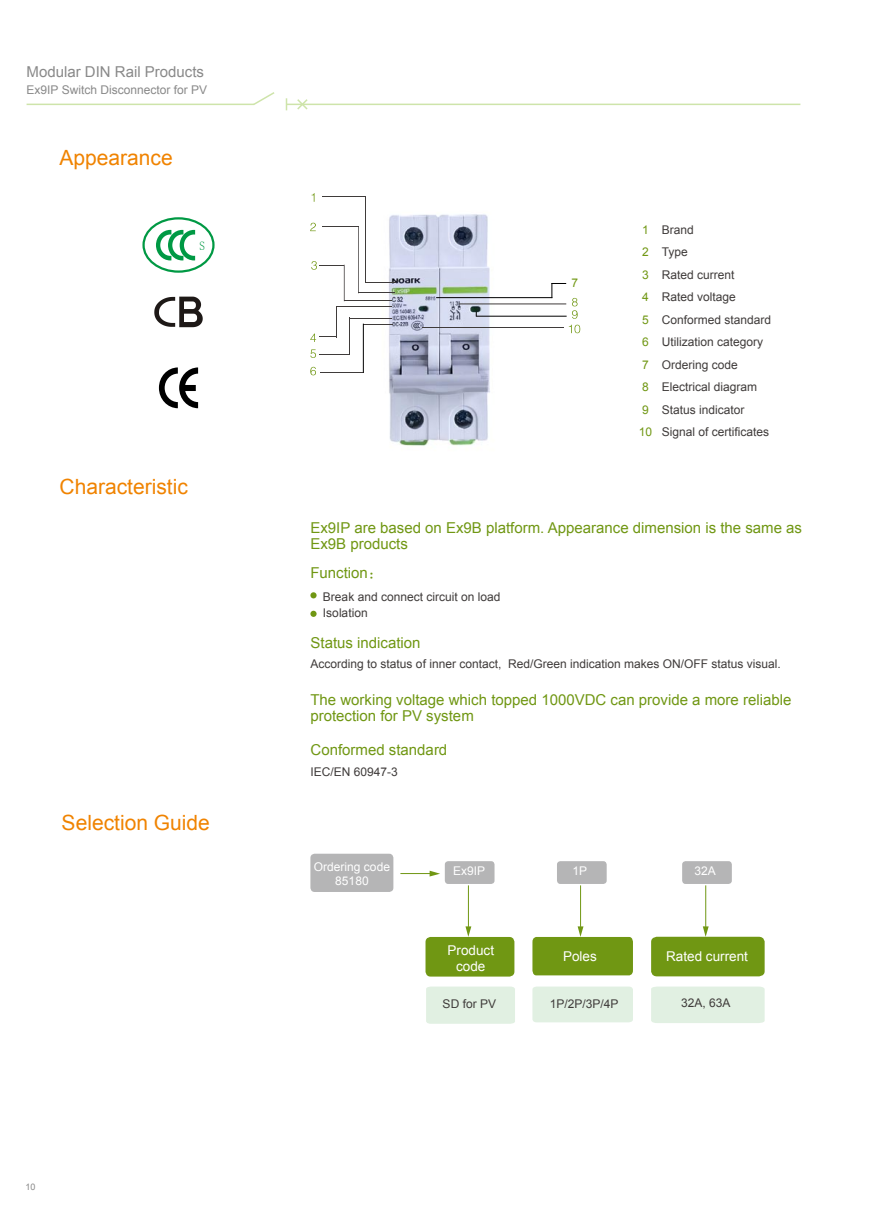
<style>
.page{position:relative;width:893px;height:1212px;background:#fff}
.page>*{position:absolute;margin:0;border:0;box-sizing:border-box;transform-origin:0 0}
.t1{font:21px "Arial";color:#f08300}
.t2{font:15px/16.5px "Arial";color:#709713}
.t3{font:15px "Arial";color:#898989}
.t4{font:13.5px/16.2px "Arial";color:#fff;text-align:center}
.t5{font:12px/22.5px "Arial";color:#3f3b3a}
.t6{font:12px "Arial";color:#898989}
.t7{font:12px/14.4px "Arial";color:#fff;text-align:center}
.t8{font:12px/22.5px "Arial";color:#709713}
.t9{font:12px "Sim Sun";color:#094;scale:.93 1}
.t10{font:9px "Arial";color:#898989}
.s1{font-family:"FZSTK GBK1 0"}
</style>
<div class="page">
<hr style="left:27px;top:104px;width:227px;height:1px;background:#cee4aa">
<hr style="left:287px;top:104px;width:513px;height:1px;background:#cee4aa">
<svg style="left:252px;top:92px;width:23px;height:13px"></svg>
<svg style="left:286px;top:98px;width:1px;height:12px"></svg>
<svg style="left:296px;top:99px;width:13px;height:11px"></svg>
<div style="left:445px;top:861px;width:49px;height:23px;background:#b5b5b6;border-radius:3px"></div>
<div style="left:425px;top:937px;width:89px;height:39px;background:#709713;border-radius:5px"></div>
<div style="left:426px;top:986px;width:89px;height:38px;background:#e1f0e2"></div>
<div style="left:651px;top:937px;width:114px;height:39px;background:#709713;border-radius:6px"></div>
<div style="left:682px;top:861px;width:50px;height:23px;background:#b5b5b6;border-radius:3px"></div>
<hr style="left:400px;top:873px;width:32px;height:1px;background:#709713">
<svg style="left:430px;top:871px;width:10px;height:5px"></svg>
<div style="left:651px;top:986px;width:114px;height:37px;background:#e1f0e2"></div>
<div style="left:557px;top:861px;width:50px;height:23px;background:#b5b5b6;border-radius:3px"></div>
<div style="left:532px;top:986px;width:101px;height:36px;background:#e1f0e2"></div>
<hr style="left:468px;top:885px;width:1px;height:42px;background:#709713">
<svg style="left:465px;top:926px;width:6px;height:11px"></svg>
<hr style="left:580px;top:885px;width:1px;height:42px;background:#709713">
<svg style="left:532px;top:926px;width:101px;height:49px"></svg>
<hr style="left:705px;top:885px;width:1px;height:42px;background:#709713">
<svg style="left:703px;top:926px;width:6px;height:11px"></svg>
<img style="left:383px;top:214px;width:119px;height:232px">
<hr style="left:365px;top:282px;width:30px;height:1px;background:#3f3b3a">
<hr style="left:365px;top:197px;width:1px;height:86px;background:#3f3b3a">
<hr style="left:322px;top:197px;width:43px;height:1px;background:#3f3b3a">
<hr style="left:358px;top:293px;width:37px;height:1px;background:#3f3b3a">
<hr style="left:358px;top:227px;width:1px;height:66px;background:#3f3b3a">
<hr style="left:322px;top:227px;width:37px;height:1px;background:#3f3b3a">
<svg style="left:310px;top:223px;width:6px;height:8px"></svg>
<hr style="left:345px;top:300px;width:47px;height:1px;background:#3f3b3a">
<hr style="left:344px;top:265px;width:1px;height:36px;background:#3f3b3a">
<svg style="left:311px;top:261px;width:33px;height:9px"></svg>
<hr style="left:337px;top:307px;width:55px;height:1px;background:#3f3b3a">
<hr style="left:350px;top:318px;width:42px;height:1px;background:#3f3b3a">
<svg style="left:310px;top:334px;width:27px;height:8px"></svg>
<svg style="left:310px;top:349px;width:6px;height:9px"></svg>
<hr style="left:337px;top:307px;width:1px;height:30px;background:#3f3b3a">
<hr style="left:319px;top:354px;width:31px;height:1px;background:#3f3b3a">
<hr style="left:349px;top:318px;width:1px;height:37px;background:#3f3b3a">
<svg style="left:364px;top:324px;width:28px;height:1px"></svg>
<hr style="left:320px;top:372px;width:44px;height:1px;background:#3f3b3a">
<svg style="left:310px;top:367px;width:6px;height:8px"></svg>
<svg style="left:569px;top:325px;width:11px;height:8px"></svg>
<svg style="left:572px;top:298px;width:6px;height:21px"></svg>
<hr style="left:422px;top:327px;width:141px;height:1px;background:#3f3b3a">
<hr style="left:459px;top:303px;width:107px;height:1px;background:#3f3b3a">
<hr style="left:363px;top:324px;width:1px;height:49px;background:#000">
<hr style="left:436px;top:297px;width:116px;height:1px;background:#000">
<svg style="left:551px;top:283px;width:15px;height:15px"></svg>
<hr style="left:476px;top:316px;width:91px;height:1px;background:#000">
<div style="left:310px;top:592px;width:7px;height:6px;background:#709713;border-radius:50%"></div>
<div style="left:310px;top:611px;width:7px;height:6px;background:#709713;border-radius:50%"></div>
<div style="left:310px;top:854px;width:83px;height:38px;background:#b5b5b6;border-radius:4px"></div>
<div style="left:142px;top:217px;width:73px;height:56px;border:2px solid #094;border-radius:50%"></div>
<svg style="left:156px;top:230px;width:39px;height:30px"></svg>
<svg style="left:159px;top:367px;width:39px;height:41px"></svg>
<svg style="left:154px;top:297px;width:49px;height:30px"></svg>
<p class="t3" style="left:27px;top:62px;width:179px">Modular DIN Rail Products</p>
<p class="t6" style="left:27px;top:82px;width:182px">Ex9IP Switch Disconnector for PV</p>
<p class="t1" style="left:60px;top:144px;width:115px">Appearance</p>
<p class="t9" style="left:199px;top:240px;width:8px">S</p>
<p class="t1" style="left:60px;top:473px;width:130px">Characteristic</p>
<p class="t1" style="left:62px;top:809px;width:150px">Selection Guide</p>
<p class="t10" style="left:26px;top:1180px;width:12px">10</p>
<p class="t8" style="left:571px;top:272px;width:8px">7</p>
<p class="t8" style="left:639px;top:218px;width:15px">1<br>2<br>3<br>4<br>5<br>6<br>7<br>8<br>9<br>10</p>
<p class="t5" style="left:662px;top:218px;width:111px">Brand<br>Type<br>Rated current<br>Rated voltage<br>Conformed standard<br>Utilization category<br>Ordering code<br>Electrical diagram<br>Status indicator<br>Signal of certificates</p>
<p class="t2" style="left:310px;top:519px;width:493px">Ex9IP are based on Ex9B platform. Appearance dimension is the same as<br>Ex9B products</p>
<p class="t2" style="left:310px;top:565px;width:74px">Function<span class="s1">：</span></p>
<p class="t5" style="left:323px;top:588px;width:179px;line-height:16.5px">Break and connect circuit on load<br>Isolation</p>
<p class="t2" style="left:311px;top:634px;width:112px">Status indication</p>
<p class="t5" style="left:311px;top:653px;width:472px">According to status of inner contact, Red/Green indication makes ON/OFF status visual.</p>
<p class="t2" style="left:310px;top:692px;width:483px">The working voltage which topped 1000VDC can provide a more reliable protection for PV system</p>
<p class="t2" style="left:311px;top:741px;width:138px">Conformed standard</p>
<p class="t5" style="left:310px;top:760px;width:89px">IEC/EN 60947-3</p>
<p class="t7" style="left:314px;top:859px;width:78px">Ordering code<br>85180</p>
<p class="t7" style="left:453px;top:864px;width:34px">Ex9IP</p>
<p class="t4" style="left:448px;top:942px;width:48px">Product code</p>
<p class="t5" style="left:443px;top:993px;width:55px">SD for PV</p>
<p class="t7" style="left:572px;top:864px;width:16px">1P</p>
<p class="t7" style="left:694px;top:864px;width:23px">32A</p>
<p class="t4" style="left:563px;top:948px;width:35px">Poles</p>
<p class="t4" style="left:666px;top:948px;width:83px">Rated current</p>
<p class="t5" style="left:550px;top:992px;width:70px">1P/2P/3P/4P</p>
<p class="t5" style="left:681px;top:992px;width:51px">32A, 63A</p>
</div>
